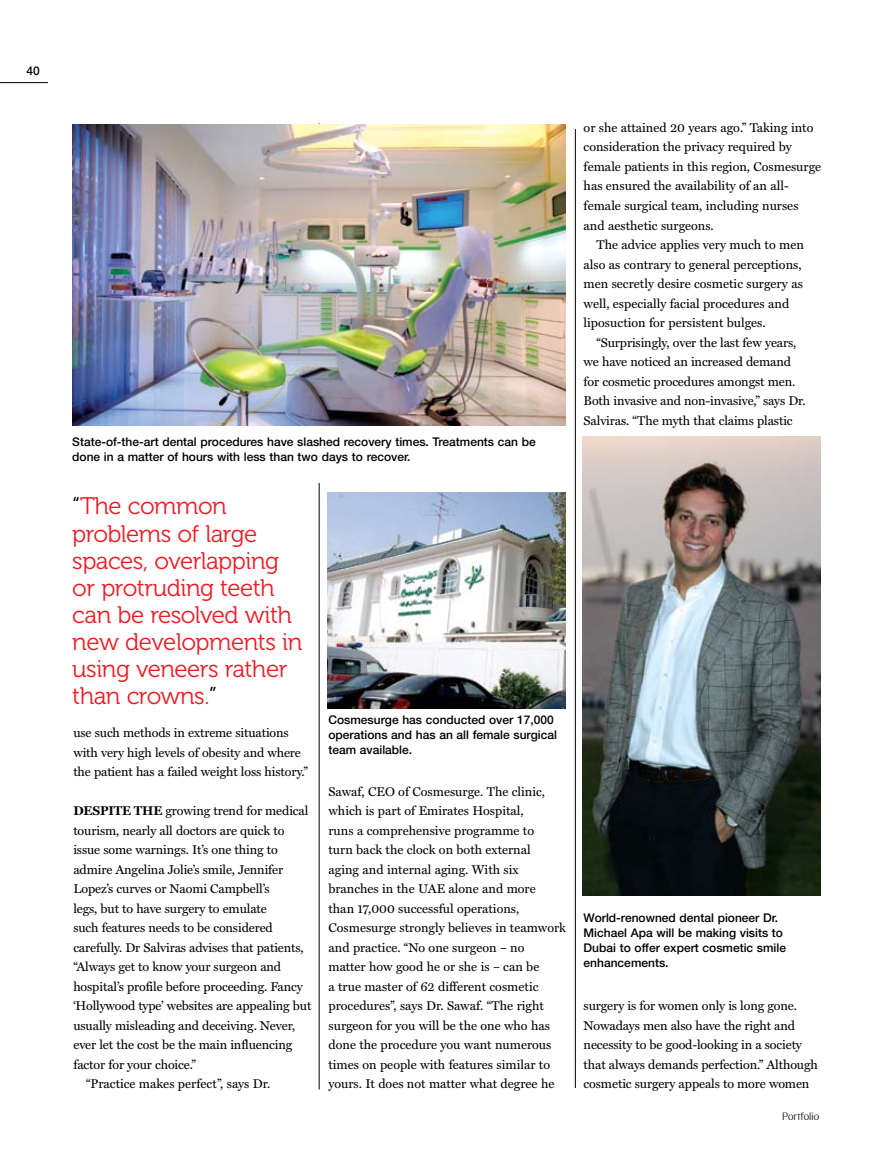
<style>
.page{position:relative;width:876px;height:1149px;background:#fff}
.page>*{position:absolute;margin:0;border:0;box-sizing:border-box;transform-origin:0 0}
.t1{font:24px/27px "Museo 300";letter-spacing:-.02em;color:#ed1c24}
.t2{font:12.75px/19.5px "Miller Text";letter-spacing:-.005em;color:#000}
.t3{font:500 12px/15px "Helvetica Neue";color:#000}
.t4{font:10.5px "EK03 Plain L02";color:#000}
.s1{color:#000}
.s2{font-weight:700}
</style>
<div class="page">
<hr style="left:319px;top:123px;width:1px;height:223px;background:#000">
<hr style="left:575px;top:129px;width:1px;height:958px;background:#000">
<hr style="left:319px;top:483px;width:1px;height:606px;background:#000">
<hr style="left:0;top:82px;width:48px;height:1px;background:#000">
<img style="left:583px;top:436px;width:238px;height:459px">
<img style="left:327px;top:493px;width:239px;height:215px">
<img style="left:72px;top:125px;width:494px;height:300px">
<p class="t3" style="left:27px;top:63px;width:15px">40</p>
<p class="t3" style="left:72px;top:434px;width:465px">State-of-the-art dental procedures have slashed recovery times. Treatments can be done in a matter of hours with less than two days to recover.</p>
<h1 class="t1" style="left:72px;top:493px;width:232px"><span class="s1">“</span>The common problems of large spaces, overlapping or protruding teeth can be resolved with new developments in using veneers rather than crowns.<span class="s1">”</span></h1>
<p class="t2" style="left:73px;top:722px;width:236px">use such methods in extreme situations with very high levels of obesity and where the patient has a failed weight loss history.”</p>
<p class="t2" style="left:73px;top:800px;width:237px"><span class="s2">DESPITE THE</span> growing trend for medical</p>
<p class="t2" style="left:73px;top:820px;width:213px">tourism, nearly all doctors are quick to</p>
<p class="t2" style="left:73px;top:839px;width:206px">issue some warnings. It’s one thing to</p>
<p class="t2" style="left:73px;top:859px;width:211px">admire Angelina Jolie’s smile, Jennifer</p>
<p class="t2" style="left:73px;top:878px;width:198px">Lopez’s curves or Naomi Campbell’s</p>
<p class="t2" style="left:73px;top:898px;width:195px">legs, but to have surgery to emulate</p>
<p class="t2" style="left:73px;top:917px;width:201px">such features needs to be considered</p>
<p class="t2" style="left:73px;top:937px;width:232px">carefully. Dr Salviras advises that patients,</p>
<p class="t2" style="left:73px;top:956px;width:209px">“Always get to know your surgeon and</p>
<p class="t2" style="left:73px;top:976px;width:231px">hospital’s profile before proceeding. Fancy</p>
<p class="t2" style="left:73px;top:995px;width:240px">‘Hollywood type’ websites are appealing but</p>
<p class="t2" style="left:73px;top:1015px;width:223px">usually misleading and deceiving. Never,</p>
<p class="t2" style="left:73px;top:1034px;width:220px">ever let the cost be the main influencing</p>
<p class="t2" style="left:73px;top:1054px;width:124px">factor for your choice.”</p>
<p class="t2" style="left:86px;top:1073px;width:186px">“Practice makes perfect”, says Dr.</p>
<p class="t3" style="left:328px;top:712px;width:230px">Cosmesurge has conducted over 17,000 operations and has an all female surgical team available.</p>
<p class="t2" style="left:328px;top:781px;width:239px">Sawaf, CEO of Cosmesurge. The clinic, which is part of Emirates Hospital,<br>runs a comprehensive programme to<br>turn back the clock on both external<br>aging and internal aging. With six branches in the UAE alone and more<br>than 17,000 successful operations, Cosmesurge strongly believes in teamwork and practice. “No one surgeon – no<br>matter how good he or she is – can be<br>a true master of 62 different cosmetic procedures”, says Dr. Sawaf. “The right surgeon for you will be the one who has done the procedure you want numerous times on people with features similar to yours. It does not matter what degree he</p>
<p class="t2" style="left:584px;top:118px;width:239px">or she attained 20 years ago.” Taking into consideration the privacy required by female patients in this region, Cosmesurge has ensured the availability of an all&shy;female surgical team, including nurses and aesthetic surgeons.</p>
<p class="t2" style="left:584px;top:235px;width:222px;text-indent:13px">The advice applies very much to men also as contrary to general perceptions, men secretly desire cosmetic surgery as well, especially facial procedures and liposuction for persistent bulges.</p>
<p class="t2" style="left:584px;top:332px;width:224px;text-indent:13px">“Surprisingly, over the last few years, we have noticed an increased demand for cosmetic procedures amongst men.<br>Both invasive and non-invasive,” says Dr.<br>Salviras. “The myth that claims plastic</p>
<p class="t3" style="left:584px;top:910px;width:204px">World-renowned dental pioneer Dr.<br>Michael Apa will be making visits to<br>Dubai to offer expert cosmetic smile enhancements.</p>
<p class="t2" style="left:584px;top:995px;width:236px">surgery is for women only is long gone.<br>Nowadays men also have the right and necessity to be good-looking in a society that always demands perfection.” Although cosmetic surgery appeals to more women</p>
<p class="t4" style="left:782px;top:1110px;width:38px">Portfolio</p>
</div>
